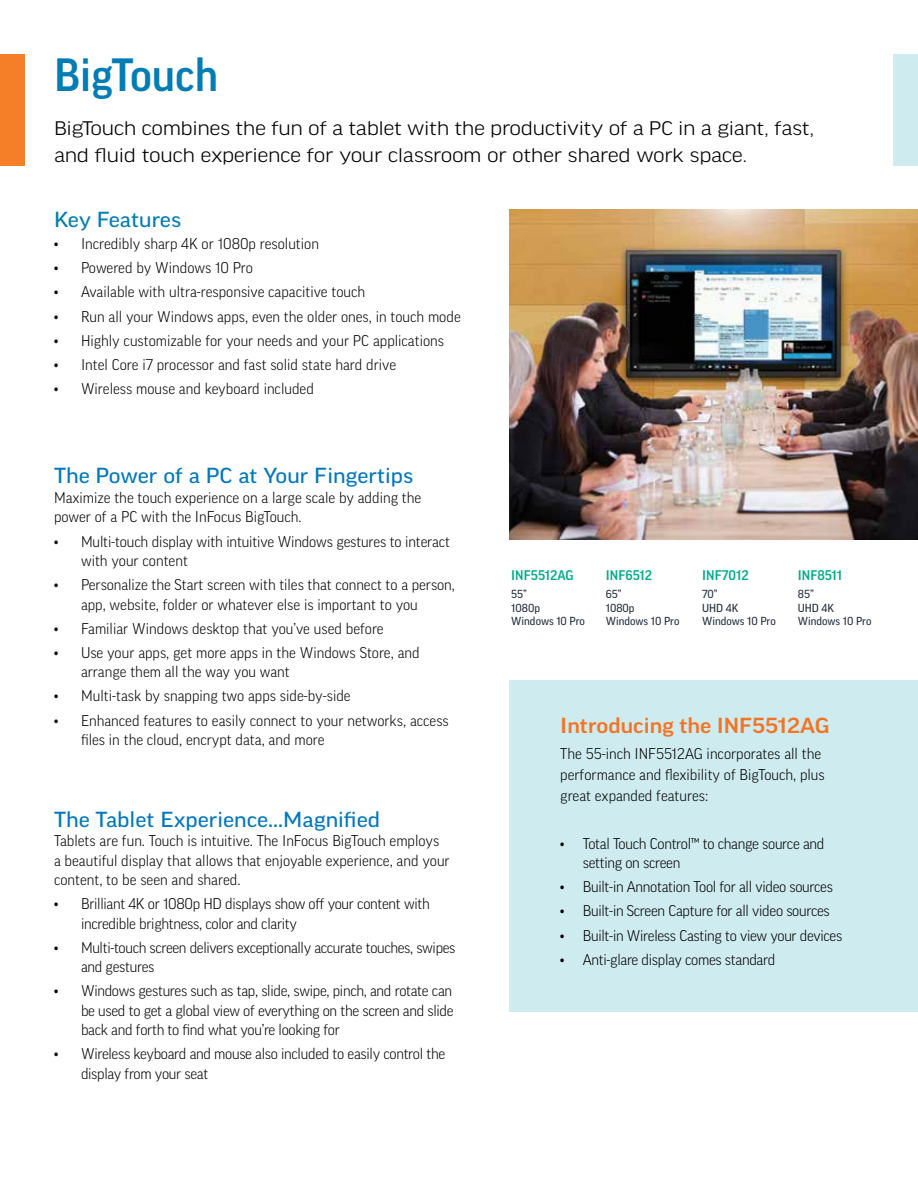
<style>
.page{position:relative;width:918px;height:1188px;background:#fff}
.page>*{position:absolute;margin:0;border:0;box-sizing:border-box;transform-origin:0 0}
.t1{font:500 45px "Good Pro";color:#007db4}
.t2{font:300 expanded 21px/27px "Good Headline Pro";letter-spacing:-.02em;color:#000}
.t3{font:expanded 21px "Good Pro";color:#0077be}
.t4{font:500 expanded 21px "Good Pro";color:#f47424}
.t5{font:expanded 21px "Good Pro";letter-spacing:-.005em;color:#007db4}
.t6{font:300 15px/19.5px "Good Pro";color:#000}
.t7{font:300 15px/19.5px "Good Pro";letter-spacing:-.02em;color:#000}
.t8{font:300 15px/19.5px "Good Pro";letter-spacing:-.025em;color:#000}
.t9{font:500 13.5px "Good Pro";letter-spacing:.005em;color:#00ac89}
.t10{font:11.25px/13.5px "Good Pro";color:#1c2b39}
</style>
<div class="page">
<div style="left:510px;top:680px;width:408px;height:332px;background:#ceebef"></div>
<div style="left:0;top:54px;width:25px;height:112px;background:#f57e29"></div>
<div style="left:893px;top:54px;width:25px;height:112px;background:#ceebef"></div>
<img style="left:510px;top:210px;width:408px;height:330px">
<h1 class="t1" style="left:54px;top:50px;width:165px">BigTouch</h1>
<h2 class="t2" style="left:54px;top:115px;width:762px">BigTouch combines the fun of a tablet with the productivity of a PC in a giant, fast, and fluid touch experience for your classroom or other shared work space.</h2>
<h2 class="t5" style="left:54px;top:207px;width:129px">Key Features</h2>
<p class="t6" style="left:54px;top:234px;width:267px">• Incredibly sharp 4K or 1080p resolution</p>
<p class="t6" style="left:54px;top:258px;width:201px">• Powered by Windows 10 Pro</p>
<p class="t6" style="left:54px;top:282px;width:313px">• Available with ultra-responsive capacitive touch</p>
<p class="t6" style="left:54px;top:306px;width:408px">• Run all your Windows apps, even the older ones, in touch mode</p>
<p class="t6" style="left:54px;top:330px;width:392px">• Highly customizable for your needs and your PC applications</p>
<p class="t6" style="left:54px;top:355px;width:344px">• Intel Core i7 processor and fast solid state hard drive</p>
<p class="t6" style="left:54px;top:379px;width:261px">• Wireless mouse and keyboard included</p>
<h2 class="t3" style="left:54px;top:464px;width:361px">The Power of a PC at Your Fingertips</h2>
<p class="t6" style="left:54px;top:488px;width:369px">Maximize the touch experience on a large scale by adding the power of a PC with the InFocus BigTouch.</p>
<p class="t6" style="left:81px;top:531px;width:370px;text-indent:-27px">• Multi-touch display with intuitive Windows gestures to interact with your content</p>
<p class="t6" style="left:81px;top:575px;width:375px;text-indent:-27px">• Personalize the Start screen with tiles that connect to a person, app, website, folder or whatever else is important to you</p>
<p class="t6" style="left:54px;top:619px;width:331px">• Familiar Windows desktop that you’ve used before</p>
<p class="t6" style="left:81px;top:643px;width:340px;text-indent:-27px">• Use your apps, get more apps in the Windows Store, and arrange them all the way you want</p>
<p class="t6" style="left:54px;top:686px;width:298px">• Multi-task by snapping two apps side-by-side</p>
<p class="t6" style="left:81px;top:710px;width:369px;text-indent:-27px">• Enhanced features to easily connect to your networks, access files in the cloud, encrypt data, and more</p>
<h2 class="t3" style="left:54px;top:807px;width:328px">The Tablet Experience…Magnified</h2>
<p class="t6" style="left:54px;top:831px;width:397px">Tablets are fun. Touch is intuitive. The InFocus BigTouch employs a beautiful display that allows that enjoyable experience, and your content, to be seen and shared.</p>
<p class="t7" style="left:81px;top:894px;width:350px;text-indent:-27px">• Brilliant 4K or 1080p HD displays show off your content with incredible brightness, color and clarity</p>
<p class="t8" style="left:81px;top:938px;width:376px;text-indent:-27px">• Multi-touch screen delivers exceptionally accurate touches, swipes and gestures</p>
<p class="t6" style="left:81px;top:981px;width:374px;text-align:justify;text-indent:-27px">• Windows gestures such as tap, slide, swipe, pinch, and rotate can be used to get a global view of everything on the screen and slide back and forth to find what you’re looking for</p>
<p class="t7" style="left:81px;top:1044px;width:366px;text-indent:-27px">• Wireless keyboard and mouse also included to easily control the display from your seat</p>
<p class="t9" style="left:511px;top:567px;width:64px">INF5512AG</p>
<p class="t10" style="left:511px;top:588px;width:75px">55”<br>1080p<br>Windows 10 Pro</p>
<p class="t9" style="left:606px;top:567px;width:48px">INF6512</p>
<p class="t10" style="left:606px;top:588px;width:75px">65”<br>1080p<br>Windows 10 Pro</p>
<p class="t9" style="left:702px;top:567px;width:48px">INF7012</p>
<p class="t10" style="left:702px;top:588px;width:75px">70”<br>UHD 4K<br>Windows 10 Pro</p>
<p class="t9" style="left:798px;top:567px;width:46px">INF8511</p>
<p class="t10" style="left:798px;top:588px;width:75px">85”<br>UHD 4K<br>Windows 10 Pro</p>
<h2 class="t4" style="left:560px;top:714px;width:271px">Introducing the INF5512AG</h2>
<p class="t6" style="left:560px;top:743px;width:266px;line-height:21px">The 55-inch INF5512AG incorporates all the performance and flexibility of BigTouch, plus great expanded features:</p>
<p class="t7" style="left:583px;top:834px;width:243px;text-indent:-22px">• Total Touch Control™ to change source and setting on screen</p>
<p class="t7" style="left:560px;top:877px;width:274px">• Built-in Annotation Tool for all video sources</p>
<p class="t7" style="left:560px;top:901px;width:271px">• Built-in Screen Capture for all video sources</p>
<p class="t7" style="left:560px;top:925px;width:284px">• Built-in Wireless Casting to view your devices</p>
<p class="t7" style="left:560px;top:950px;width:217px">• Anti-glare display comes standard</p>
</div>
